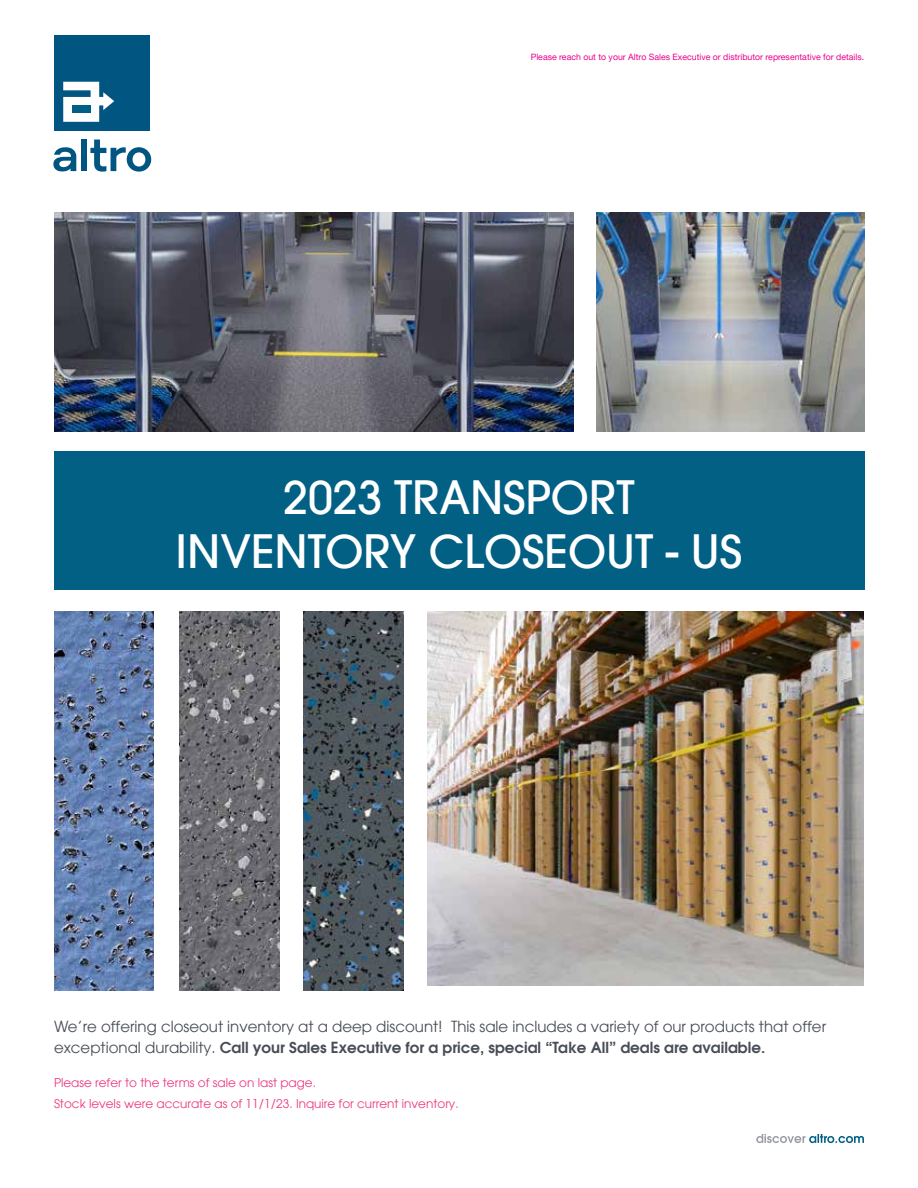
<style>
.page{position:relative;width:918px;height:1188px;background:#fff}
.page>*{position:absolute;margin:0;border:0;box-sizing:border-box;transform-origin:0 0}
.t1{font:500 45px/54px "Avant Garde";color:#fff;text-align:center}
.t2{font:15px/21px "Avant Garde";color:#474c55}
.t3{font:12px/21px "Avant Garde";color:#ee3780}
.t4{font:8.7px "Helvetica Neue LT Pro";color:#ec008c}
.s1{font-weight:600}
</style>
<div class="page">
<div style="left:54px;top:451px;width:810px;height:139px;background:#036085"></div>
<svg style="left:756px;top:1134px;width:108px;height:9px"></svg>
<div style="left:81px;top:140px;width:6px;height:31px;background:#005581"></div>
<svg style="left:53px;top:147px;width:23px;height:24px"></svg>
<svg style="left:90px;top:140px;width:61px;height:32px"></svg>
<div style="left:54px;top:35px;width:96px;height:96px;background:#005581"></div>
<svg style="left:63px;top:82px;width:51px;height:40px"></svg>
<div style="left:72px;top:106px;width:19px;height:7px;background:#005f84"></div>
<img style="left:304px;top:612px;width:100px;height:378px">
<img style="left:180px;top:612px;width:100px;height:378px">
<img style="left:428px;top:612px;width:436px;height:373px">
<img style="left:54px;top:612px;width:99px;height:378px">
<img style="left:54px;top:213px;width:520px;height:218px">
<img style="left:596px;top:213px;width:268px;height:218px">
<p class="t4" style="left:531px;top:51px;width:335px">Please reach out to your Altro Sales Executive or distributor representative for details.</p>
<h1 class="t1" style="left:176px;top:471px;width:568px">2023 TRANSPORT<br>INVENTORY CLOSEOUT - US</h1>
<p class="t2" style="left:54px;top:1016px;width:774px">We’re offering closeout inventory at a deep discount! This sale includes a variety of our products that offer exceptional durability. <span class="s1">Call your Sales Executive for a price, special “Take All” deals are available.</span></p>
<p class="t3" style="left:54px;top:1072px;width:406px">Please refer to the terms of sale on last page.<br>Stock levels were accurate as of 11/1/23. Inquire for current inventory.</p>
</div>
